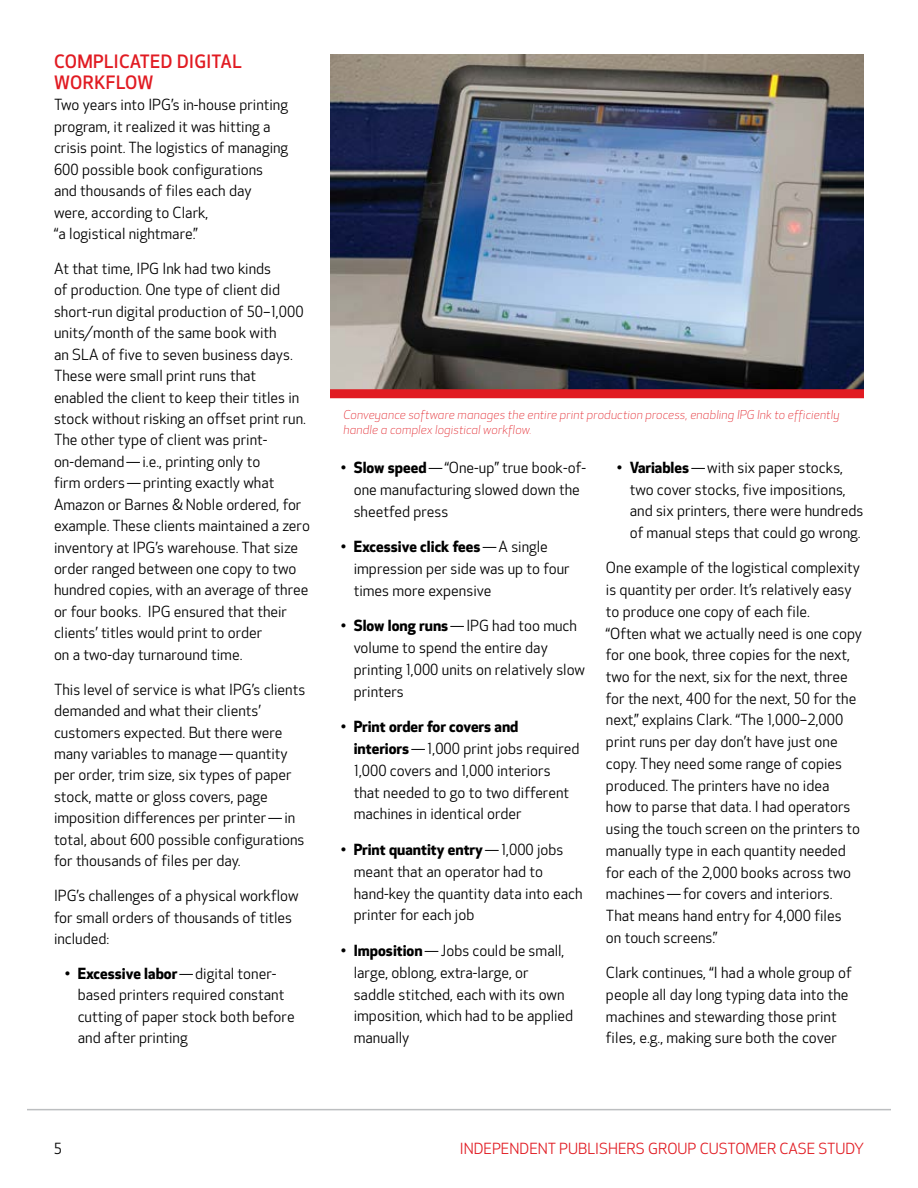
<style>
.page{position:relative;width:918px;height:1188px;background:#fff}
.page>*{position:absolute;margin:0;border:0;box-sizing:border-box;transform-origin:0 0}
.t1{font:500 18px/21.5px "Optic Sans 301";letter-spacing:.02em;color:#e11b22}
.t2{font:15px/21.5px "Optic Sans 201";color:#000}
.t3{font:700 15px "Optic Sans 401";color:#000}
.t4{font:15px "Optic Sans 201";color:#e11b22}
.t5{font:italic 300 12px/15px "Optic Sans 102";letter-spacing:.01em;color:#e11b22}
.s1{font-family:"Optic Sans 401";font-weight:700}
.s2{font-family:"Optic Sans 201";font-weight:400}
</style>
<div class="page">
<hr style="left:27px;top:1109px;width:864px;height:1px;background:#bcbec0">
<img style="left:330px;top:54px;width:534px;height:335px">
<div style="left:330px;top:389px;width:534px;height:9px;background:#e11b22"></div>
<p class="t1" style="left:54px;top:51px;width:189px">COMPLICATED DIGITAL<br>WORKFLOW</p>
<p class="t2" style="left:54px;top:95px;width:236px">Two years into IPG’s in-house printing program, it realized it was hitting a crisis point. The logistics of managing 600 possible book configurations and thousands of files each day were, according to Clark,<br>“a logistical nightmare.”</p>
<p class="t2" style="left:54px;top:258px;width:258px">At that time, IPG Ink had two kinds<br>of production. One type of client did short-run digital production of 50–1,000 units/month of the same book with<br>an SLA of five to seven business days.<br>These were small print runs that<br>enabled the client to keep their titles in stock without risking an offset print run.<br>The other type of client was print&shy;on-demand — i.e., printing only to<br>firm orders — printing exactly what Amazon or Barnes &amp; Noble ordered, for example. These clients maintained a zero inventory at IPG’s warehouse. That size order ranged between one copy to two hundred copies, with an average of three or four books. IPG ensured that their clients’ titles would print to order<br>on a two-day turnaround time.</p>
<p class="t2" style="left:54px;top:679px;width:253px">This level of service is what IPG’s clients demanded and what their clients’ customers expected. But there were many variables to manage — quantity per order, trim size, six types of paper stock, matte or gloss covers, page imposition differences per printer — in total, about 600 possible configurations for thousands of files per day.</p>
<p class="t2" style="left:54px;top:885px;width:246px">IPG’s challenges of a physical workflow for small orders of thousands of titles included:</p>
<p class="t2" style="left:78px;top:963px;width:218px;text-indent:-13px">• <span class="s1">Excessive labor</span> — digital toner&shy;based printers required constant cutting of paper stock both before and after printing</p>
<p class="t5" style="left:344px;top:407px;width:497px">Conveyance software manages the entire print production process, enabling IPG Ink to efficiently handle a complex logistical workflow.</p>
<p class="t2" style="left:354px;top:457px;width:234px;line-height:21.9px;text-indent:-13px">• <span class="s1">Slow speed</span> — “One-up” true book-of&shy;one manufacturing slowed down the sheetfed press</p>
<p class="t3" style="left:341px;top:538px;width:209px"><span class="s2">•</span> Excessive click fees <span class="s2">— A single</span></p>
<p class="t2" style="left:354px;top:558px;width:217px;line-height:21.9px">impression per side was up to four times more expensive</p>
<p class="t2" style="left:354px;top:615px;width:233px;line-height:21.9px;text-indent:-13px">• <span class="s1">Slow long runs</span> — IPG had too much volume to spend the entire day printing 1,000 units on relatively slow printers</p>
<p class="t3" style="left:341px;top:718px;width:179px"><span class="s2">•</span> Print order for covers and</p>
<p class="t2" style="left:354px;top:738px;width:227px;line-height:21.9px"><span class="s1">interiors</span> — 1,000 print jobs required 1,000 covers and 1,000 interiors that needed to go to two different machines in identical order</p>
<p class="t3" style="left:341px;top:841px;width:224px"><span class="s2">•</span> Print quantity entry <span class="s2">— 1,000 jobs</span></p>
<p class="t2" style="left:354px;top:861px;width:230px;line-height:21.9px">meant that an operator had to hand-key the quantity data into each printer for each job</p>
<p class="t2" style="left:354px;top:940px;width:221px;line-height:21.9px;text-indent:-13px">• <span class="s1">Imposition</span> — Jobs could be small, large, oblong, extra-large, or saddle stitched, each with its own imposition, which had to be applied manually</p>
<p class="t2" style="left:630px;top:457px;width:235px;text-indent:-13px">• <span class="s1">Variables</span> — with six paper stocks, two cover stocks, five impositions, and six printers, there were hundreds of manual steps that could go wrong.</p>
<p class="t2" style="left:606px;top:558px;width:257px">One example of the logistical complexity is quantity per order. It’s relatively easy to produce one copy of each file.<br>“Often what we actually need is one copy for one book, three copies for the next, two for the next, six for the next, three for the next, 400 for the next, 50 for the next,” explains Clark. “The 1,000–2,000 print runs per day don’t have just one copy. They need some range of copies produced. The printers have no idea<br>how to parse that data. I had operators using the touch screen on the printers to manually type in each quantity needed for each of the 2,000 books across two machines — for covers and interiors.<br>That means hand entry for 4,000 files<br>on touch screens.”</p>
<p class="t2" style="left:606px;top:962px;width:247px">Clark continues, “I had a whole group of people all day long typing data into the machines and stewarding those print files, e.g., making sure both the cover</p>
<p class="t2" style="left:54px;top:1138px;width:10px">5</p>
<p class="t4" style="left:460px;top:1140px;width:406px">INDEPENDENT PUBLISHERS GROUP CUSTOMER CASE STUDY</p>
</div>
